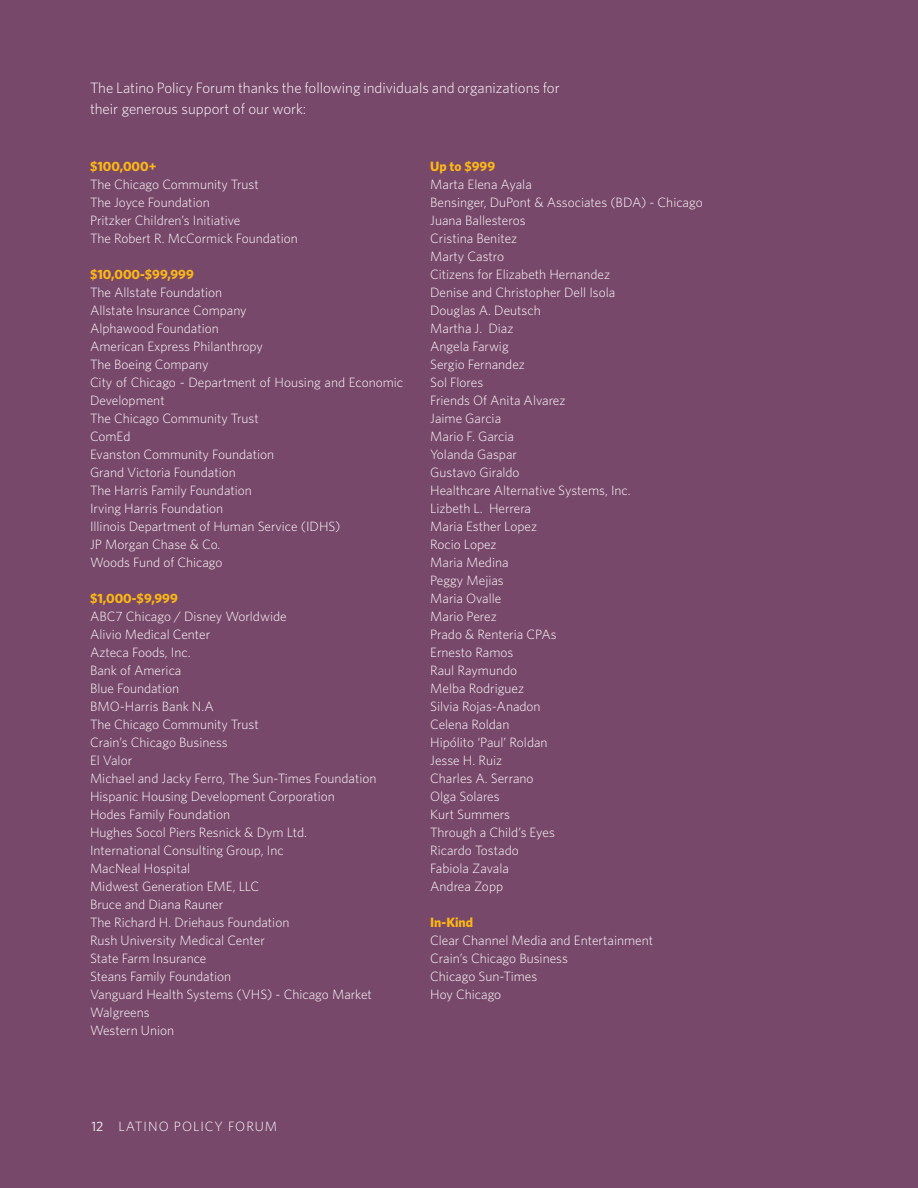
<style>
.page{position:relative;width:918px;height:1188px;background:#fff}
.page>*{position:absolute;margin:0;border:0;box-sizing:border-box;transform-origin:0 0}
.t1{font:300 15px/21px "Whitney HTF";color:#fff}
.t2{font:300 13.5px/18px "Whitney HTF";color:#fff}
.t3{font:700 13.5px "Whitney HTF";color:#fcb814}
.t4{font:300 13.5px "Whitney HTF";letter-spacing:.075em;color:#fff}
.t5{font:13.5px "Whitney HTF";color:#fff}
</style>
<div class="page">
<div style="left:1px;top:0;width:917px;height:1188px;background:#78486a"></div>
<p class="t1" style="left:90px;top:77px;width:471px">The Latino Policy Forum thanks the following individuals and organizations for their generous support of our work:</p>
<p class="t3" style="left:90px;top:158px;width:68px">$100,000+</p>
<p class="t2" style="left:90px;top:175px;width:170px">The Chicago Community Trust</p>
<p class="t2" style="left:90px;top:193px;width:121px">The Joyce Foundation</p>
<p class="t2" style="left:90px;top:211px;width:152px">Pritzker Children’s Initiative</p>
<p class="t2" style="left:90px;top:229px;width:209px">The Robert R. McCormick Foundation</p>
<p class="t3" style="left:90px;top:266px;width:105px">$10,000-$99,999</p>
<p class="t2" style="left:90px;top:283px;width:134px">The Allstate Foundation</p>
<p class="t2" style="left:90px;top:301px;width:158px">Allstate Insurance Company</p>
<p class="t2" style="left:90px;top:319px;width:130px">Alphawood Foundation</p>
<p class="t2" style="left:90px;top:337px;width:175px">American Express Philanthropy</p>
<p class="t2" style="left:90px;top:355px;width:120px">The Boeing Company</p>
<p class="t2" style="left:90px;top:373px;width:315px">City of Chicago - Department of Housing and Economic<br>Development</p>
<p class="t2" style="left:90px;top:409px;width:170px">The Chicago Community Trust</p>
<p class="t2" style="left:90px;top:427px;width:42px">ComEd</p>
<p class="t2" style="left:90px;top:445px;width:186px">Evanston Community Foundation</p>
<p class="t2" style="left:90px;top:463px;width:147px">Grand Victoria Foundation</p>
<p class="t2" style="left:90px;top:481px;width:163px">The Harris Family Foundation</p>
<p class="t2" style="left:90px;top:499px;width:135px">Irving Harris Foundation</p>
<p class="t2" style="left:90px;top:517px;width:252px">Illinois Department of Human Service (IDHS)</p>
<p class="t2" style="left:90px;top:535px;width:132px">JP Morgan Chase &amp; Co.</p>
<p class="t2" style="left:90px;top:553px;width:134px">Woods Fund of Chicago</p>
<p class="t3" style="left:90px;top:590px;width:89px">$1,000-$9,999</p>
<p class="t2" style="left:90px;top:607px;width:198px">ABC7 Chicago / Disney Worldwide</p>
<p class="t2" style="left:90px;top:625px;width:122px">Alivio Medical Center</p>
<p class="t2" style="left:90px;top:643px;width:102px">Azteca Foods, Inc.</p>
<p class="t2" style="left:90px;top:661px;width:93px">Bank of America</p>
<p class="t2" style="left:90px;top:679px;width:91px">Blue Foundation</p>
<p class="t2" style="left:90px;top:697px;width:125px">BMO-Harris Bank N.A</p>
<p class="t2" style="left:90px;top:715px;width:170px">The Chicago Community Trust</p>
<p class="t2" style="left:90px;top:733px;width:139px">Crain’s Chicago Business</p>
<p class="t2" style="left:90px;top:751px;width:44px">El Valor</p>
<p class="t2" style="left:90px;top:769px;width:288px">Michael and Jacky Ferro, The Sun-Times Foundation</p>
<p class="t2" style="left:90px;top:787px;width:246px">Hispanic Housing Development Corporation</p>
<p class="t2" style="left:90px;top:805px;width:142px">Hodes Family Foundation</p>
<p class="t2" style="left:90px;top:823px;width:219px">Hughes Socol Piers Resnick &amp; Dym Ltd.</p>
<p class="t2" style="left:90px;top:841px;width:195px">International Consulting Group, Inc</p>
<p class="t2" style="left:90px;top:859px;width:102px">MacNeal Hospital</p>
<p class="t2" style="left:90px;top:877px;width:171px">Midwest Generation EME, LLC</p>
<p class="t2" style="left:90px;top:895px;width:135px">Bruce and Diana Rauner</p>
<p class="t2" style="left:90px;top:913px;width:201px">The Richard H. Driehaus Foundation</p>
<p class="t2" style="left:90px;top:931px;width:176px">Rush University Medical Center</p>
<p class="t2" style="left:90px;top:949px;width:118px">State Farm Insurance</p>
<p class="t2" style="left:90px;top:967px;width:143px">Steans Family Foundation</p>
<p class="t2" style="left:90px;top:985px;width:284px">Vanguard Health Systems (VHS) - Chicago Market</p>
<p class="t2" style="left:90px;top:1003px;width:61px">Walgreens</p>
<p class="t2" style="left:90px;top:1021px;width:86px">Western Union</p>
<p class="t3" style="left:430px;top:158px;width:67px">Up to $999</p>
<p class="t2" style="left:430px;top:175px;width:103px">Marta Elena Ayala</p>
<p class="t2" style="left:430px;top:193px;width:274px">Bensinger, DuPont &amp; Associates (BDA) - Chicago</p>
<p class="t2" style="left:430px;top:211px;width:97px">Juana Ballesteros</p>
<p class="t2" style="left:430px;top:229px;width:89px">Cristina Benitez</p>
<p class="t2" style="left:430px;top:247px;width:75px">Marty Castro</p>
<p class="t2" style="left:430px;top:265px;width:181px">Citizens for Elizabeth Hernandez</p>
<p class="t2" style="left:430px;top:283px;width:187px">Denise and Christopher Dell Isola</p>
<p class="t2" style="left:430px;top:301px;width:112px">Douglas A. Deutsch</p>
<p class="t2" style="left:430px;top:319px;width:85px">Martha J. Diaz</p>
<p class="t2" style="left:430px;top:337px;width:80px">Angela Farwig</p>
<p class="t2" style="left:430px;top:355px;width:96px">Sergio Fernandez</p>
<p class="t2" style="left:430px;top:373px;width:55px">Sol Flores</p>
<p class="t2" style="left:430px;top:391px;width:137px">Friends Of Anita Alvarez</p>
<p class="t2" style="left:430px;top:409px;width:72px">Jaime Garcia</p>
<p class="t2" style="left:430px;top:427px;width:85px">Mario F. Garcia</p>
<p class="t2" style="left:430px;top:445px;width:88px">Yolanda Gaspar</p>
<p class="t2" style="left:430px;top:463px;width:91px">Gustavo Giraldo</p>
<p class="t2" style="left:430px;top:481px;width:202px">Healthcare Alternative Systems, Inc.</p>
<p class="t2" style="left:430px;top:499px;width:102px">Lizbeth L. Herrera</p>
<p class="t2" style="left:430px;top:517px;width:108px">Maria Esther Lopez</p>
<p class="t2" style="left:430px;top:535px;width:68px">Rocio Lopez</p>
<p class="t2" style="left:430px;top:553px;width:80px">Maria Medina</p>
<p class="t2" style="left:430px;top:571px;width:75px">Peggy Mejias</p>
<p class="t2" style="left:430px;top:589px;width:73px">Maria Ovalle</p>
<p class="t2" style="left:430px;top:607px;width:68px">Mario Perez</p>
<p class="t2" style="left:430px;top:625px;width:128px">Prado &amp; Renteria CPAs</p>
<p class="t2" style="left:430px;top:643px;width:85px">Ernesto Ramos</p>
<p class="t2" style="left:430px;top:661px;width:88px">Raul Raymundo</p>
<p class="t2" style="left:430px;top:679px;width:95px">Melba Rodriguez</p>
<p class="t2" style="left:430px;top:697px;width:112px">Silvia Rojas-Anadon</p>
<p class="t2" style="left:430px;top:715px;width:81px">Celena Roldan</p>
<p class="t2" style="left:430px;top:733px;width:119px">Hipólito ‘Paul’ Roldan</p>
<p class="t2" style="left:430px;top:751px;width:73px">Jesse H. Ruiz</p>
<p class="t2" style="left:430px;top:769px;width:105px">Charles A. Serrano</p>
<p class="t2" style="left:430px;top:787px;width:71px">Olga Solares</p>
<p class="t2" style="left:430px;top:805px;width:81px">Kurt Summers</p>
<p class="t2" style="left:430px;top:823px;width:126px">Through a Child’s Eyes</p>
<p class="t2" style="left:430px;top:841px;width:90px">Ricardo Tostado</p>
<p class="t2" style="left:430px;top:859px;width:80px">Fabiola Zavala</p>
<p class="t2" style="left:430px;top:877px;width:75px">Andrea Zopp</p>
<p class="t3" style="left:430px;top:914px;width:45px">In-Kind</p>
<p class="t2" style="left:430px;top:931px;width:224px">Clear Channel Media and Entertainment</p>
<p class="t2" style="left:430px;top:949px;width:139px">Crain’s Chicago Business</p>
<p class="t2" style="left:430px;top:967px;width:109px">Chicago Sun-Times</p>
<p class="t2" style="left:430px;top:985px;width:73px">Hoy Chicago</p>
<p class="t5" style="left:91px;top:1118px;width:14px">12</p>
<p class="t4" style="left:118px;top:1119px;width:160px">LATINO POLICY FORUM</p>
</div>
